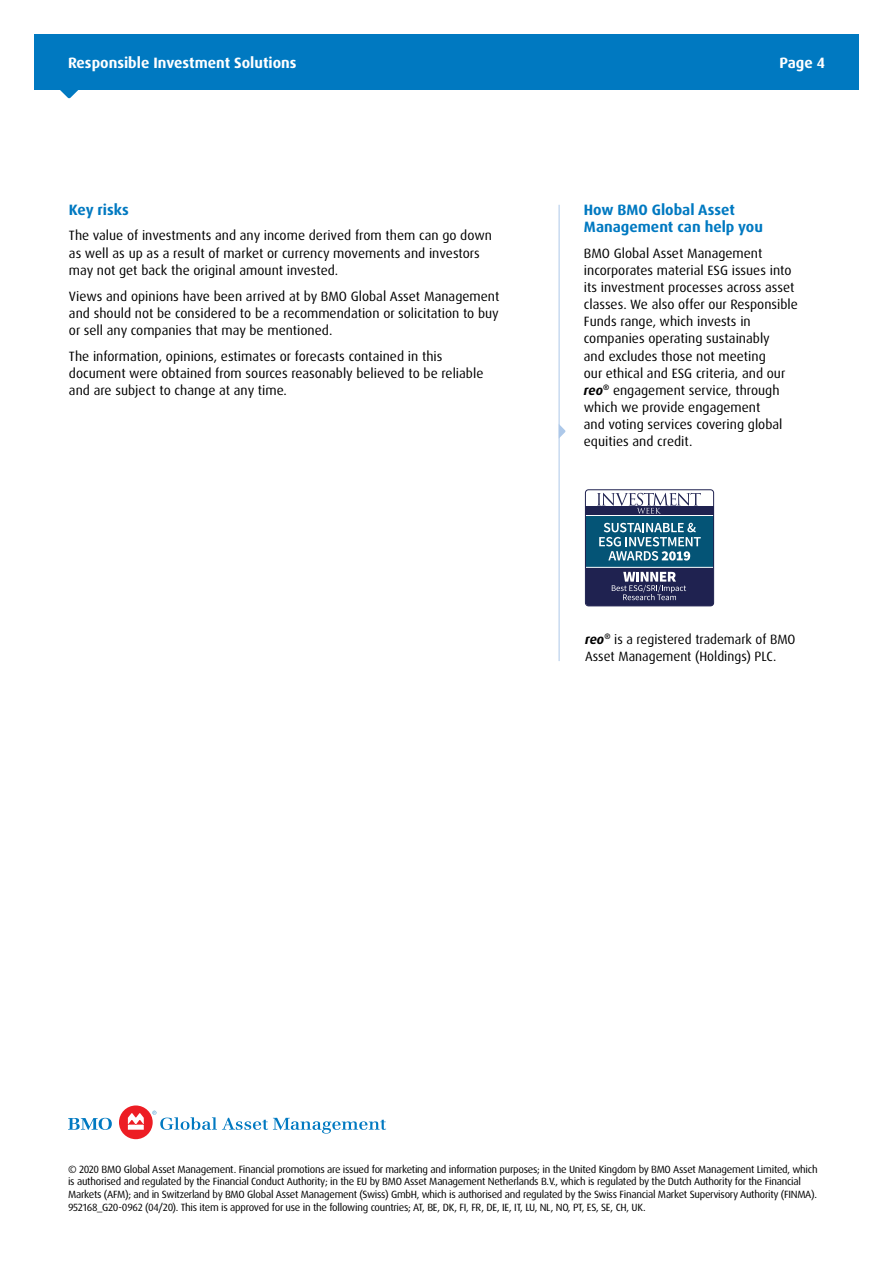
<style>
.page{position:relative;width:893px;height:1263px;background:#fff}
.page>*{position:absolute;margin:0;border:0;box-sizing:border-box;transform-origin:0 0}
.t1{font:700 15px/17.2px "Dax Pro";color:#0079c1}
.t2{font:700 15px "Dax Pro";color:#fff}
.t3{font:13.5px/17.1px "Dax Pro";color:#000}
.t4{font:10.5px/12.6px "Dax Pro";letter-spacing:-.025em;color:#000}
.s1{font-weight:700;font-style:italic}
</style>
<div class="page">
<div style="left:34px;top:34px;width:825px;height:56px;background:#0079c1"></div>
<svg style="left:60px;top:90px;width:18px;height:8px"></svg>
<svg style="left:68px;top:1118px;width:44px;height:12px"></svg>
<div style="left:119px;top:1105px;width:34px;height:34px;background:#ed1d24;border-radius:50%"></div>
<svg style="left:128px;top:1113px;width:16px;height:17px"></svg>
<svg style="left:152px;top:1111px;width:234px;height:23px"></svg>
<hr style="left:559px;top:205px;width:1px;height:456px;background:#adc8e9">
<svg style="left:559px;top:424px;width:6px;height:15px"></svg>
<div style="left:585px;top:516px;width:129px;height:52px;background:#045476"></div>
<svg style="left:599px;top:523px;width:102px;height:38px"></svg>
<hr style="left:585px;top:567px;width:129px;height:1px;background:#fff">
<svg style="left:587px;top:568px;width:127px;height:38px;background:#3a3d65"></svg>
<svg style="left:587px;top:492px;width:125px;height:23px"></svg>
<div style="left:585px;top:489px;width:129px;height:117px;border:1px solid #1f2250;border-radius:3px"></div>
<p class="t2" style="left:68px;top:53px;width:230px">Responsible Investment Solutions</p>
<p class="t2" style="left:779px;top:53px;width:47px">Page 4</p>
<p class="t1" style="left:69px;top:201px;width:61px">Key risks</p>
<p class="t3" style="left:69px;top:227px;width:425px">The value of investments and any income derived from them can go down as well as up as a result of market or currency movements and investors may not get back the original amount invested.</p>
<p class="t3" style="left:69px;top:287px;width:432px;text-align:justify">Views and opinions have been arrived at by BMO Global Asset Management and should not be considered to be a recommendation or solicitation to buy or sell any companies that may be mentioned.</p>
<p class="t3" style="left:69px;top:347px;width:416px">The information, opinions, estimates or forecasts contained in this document were obtained from sources reasonably believed to be reliable and are subject to change at any time.</p>
<p class="t1" style="left:584px;top:201px;width:181px">How BMO Global Asset<br>Management can help you</p>
<p class="t3" style="left:584px;top:244px;width:216px">BMO Global Asset Management incorporates material ESG issues into its investment processes across asset classes. We also offer our Responsible Funds range, which invests in companies operating sustainably<br>and excludes those not meeting<br>our ethical and ESG criteria, and our <span class="s1">reo</span><sup>®</sup> engagement service, through which we provide engagement<br>and voting services covering global equities and credit.</p>
<p class="t3" style="left:585px;top:631px;width:212px"><span class="s1">reo</span><sup>®</sup> is a registered trademark of BMO<br>Asset Management (Holdings) PLC.</p>
<p class="t4" style="left:68px;top:1163px;width:751px">© 2020 BMO Global Asset Management. Financial promotions are issued for marketing and information purposes; in the United Kingdom by BMO Asset Management Limited, which is authorised and regulated by the Financial Conduct Authority; in the EU by BMO Asset Management Netherlands B.V., which is regulated by the Dutch Authority for the Financial Markets (AFM); and in Switzerland by BMO Global Asset Management (Swiss) GmbH, which is authorised and regulated by the Swiss Financial Market Supervisory Authority (FINMA).<br>952168_G20-0962 (04/20). This item is approved for use in the following countries; AT, BE, DK, FI, FR, DE, IE, IT, LU, NL, NO, PT, ES, SE, CH, UK.</p>
</div>
